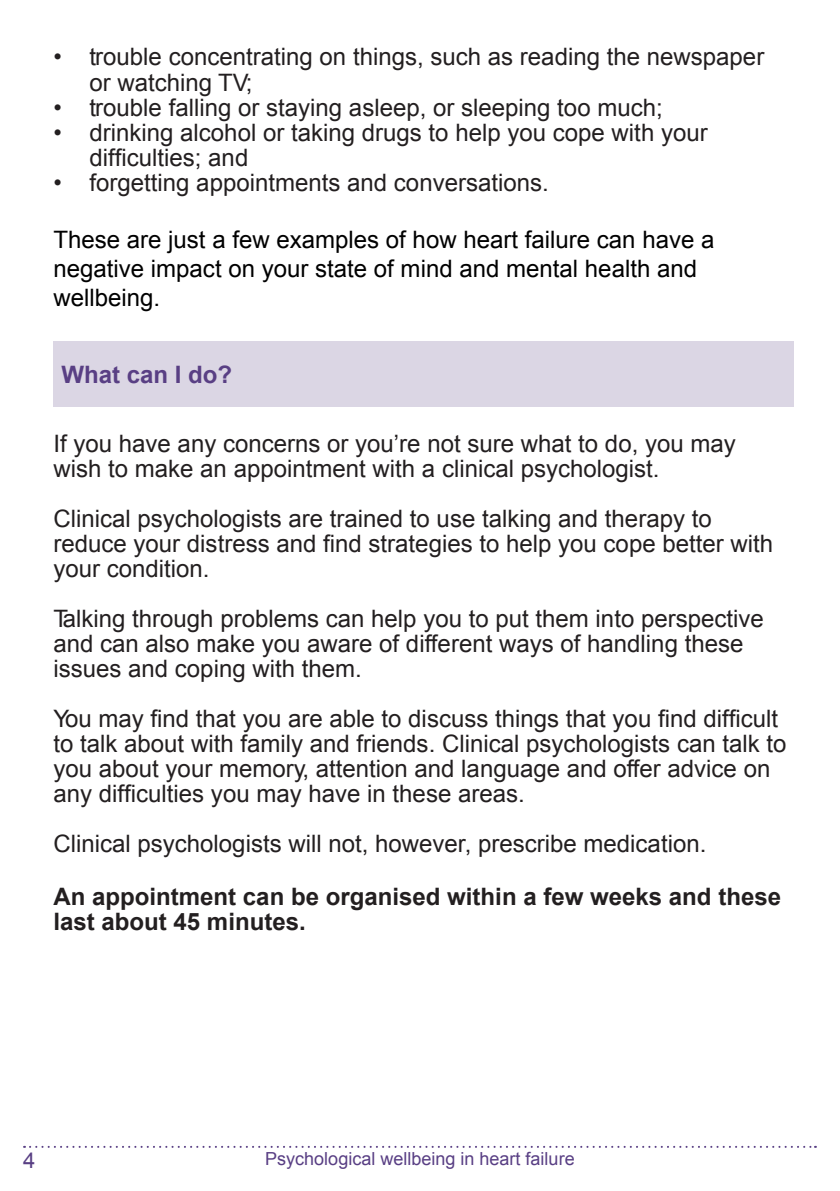
<style>
.page{position:relative;width:840px;height:1191px;background:#fff}
.page>*{position:absolute;margin:0;border:0;box-sizing:border-box;transform-origin:0 0}
.t1{font:24px/25px "Arial";color:#231f20}
.t2{font:24px/28.8px "Arial";color:#000}
.t3{font:700 24px/25px "Arial";color:#231f20}
.t4{font:700 24px "Arial";color:#593f84}
.t5{font:22px "Arial";color:#593f84}
.t6{font:18px "Arial";color:#593f84}
</style>
<div class="page">
<svg style="left:24px;top:1145px;width:791px;height:2px"></svg>
<div style="left:53px;top:341px;width:740px;height:66px;background:#dbd6e4"></div>
<p class="t1" style="left:89px;top:45px;width:676px;text-indent:-36px">• trouble concentrating on things, such as reading the newspaper or watching TV;</p>
<p class="t1" style="left:53px;top:95px;width:610px">• trouble falling or staying asleep, or sleeping too much;</p>
<p class="t1" style="left:89px;top:120px;width:619px;text-indent:-36px">• drinking alcohol or taking drugs to help you cope with your difficulties; and</p>
<p class="t1" style="left:53px;top:170px;width:496px">• forgetting appointments and conversations.</p>
<p class="t2" style="left:53px;top:226px;width:662px">These are just a few examples of how heart failure can have a negative impact on your state of mind and mental health and wellbeing.</p>
<p class="t4" style="left:61px;top:359px;width:172px">What can I do?</p>
<p class="t1" style="left:53px;top:431px;width:683px">If you have any concerns or you’re not sure what to do, you may wish to make an appointment with a clinical psychologist.</p>
<p class="t1" style="left:53px;top:506px;width:721px">Clinical psychologists are trained to use talking and therapy to reduce your distress and find strategies to help you cope better with your condition.</p>
<p class="t1" style="left:53px;top:606px;width:711px">Talking through problems can help you to put them into perspective and can also make you aware of different ways of handling these issues and coping with them.</p>
<p class="t1" style="left:53px;top:706px;width:734px">You may find that you are able to discuss things that you find difficult to talk about with family and friends. Clinical psychologists can talk to you about your memory, attention and language and offer advice on any difficulties you may have in these areas.</p>
<p class="t1" style="left:53px;top:831px;width:654px">Clinical psychologists will not, however, prescribe medication.</p>
<p class="t3" style="left:53px;top:885px;width:728px">An appointment can be organised within a few weeks and these last about 45 minutes.</p>
<p class="t5" style="left:23px;top:1145px;width:14px">4</p>
<p class="t6" style="left:265px;top:1146px;width:311px">Psychological wellbeing in heart failure</p>
</div>
